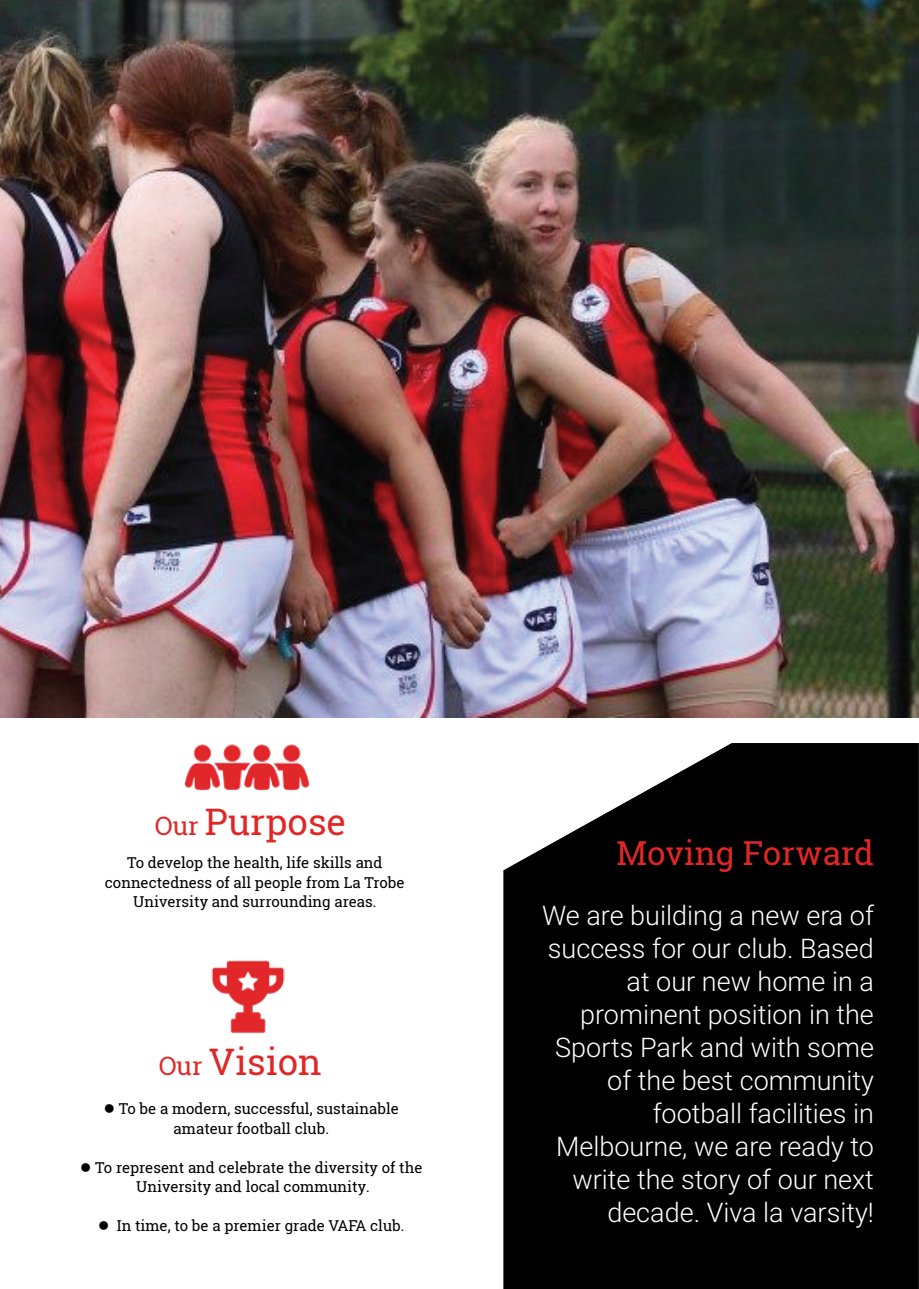
<style>
.page{position:relative;width:919px;height:1289px;background:#fff}
.page>*{position:absolute;margin:0;border:0;box-sizing:border-box;transform-origin:0 0}
.t1{font:36.45px "Roboto Slab";color:#e12726}
.t2{font:33px "Roboto Slab";color:#e12726}
.t3{font:300 27px/33px "Roboto";color:#fff;text-align:right}
.t4{font:15px/19.5px "Roboto Slab";color:#000;text-align:center}
.s1{font-size:25.35px}
</style>
<div class="page">
<img style="left:0;top:0;width:918px;height:717px">
<img style="left:211px;top:960px;width:74px;height:73px">
<img style="left:172px;top:702px;width:150px;height:89px">
<div style="left:503px;top:743px;width:415px;height:545px;background:#000"></div>
<h1 class="t1" style="left:155px;top:796px;width:193px"><span class="s1">Our</span> Purpose</h1>
<p class="t4" style="left:105px;top:852px;width:301px">To develop the health, life skills and connectedness of all people from La Trobe<br>University and surrounding areas.</p>
<h1 class="t1" style="left:159px;top:1037px;width:164px"><span class="s1">Our</span> Vision</h1>
<p class="t4" style="left:104px;top:1098px;width:296px">● To be a modern, successful, sustainable amateur football club.</p>
<p class="t4" style="left:80px;top:1157px;width:343px">● To represent and celebrate the diversity of the<br>University and local community.</p>
<p class="t4" style="left:98px;top:1215px;width:308px">● In time, to be a premier grade VAFA club.</p>
<h2 class="t2" style="left:616px;top:830px;width:259px">Moving Forward</h2>
<p class="t3" style="left:542px;top:897px;width:333px">We are building a new era of success for our club. Based at our new home in a prominent position in the<br>Sports Park and with some of the best community football facilities in<br>Melbourne, we are ready to write the story of our next decade. Viva la varsity!</p>
</div>
